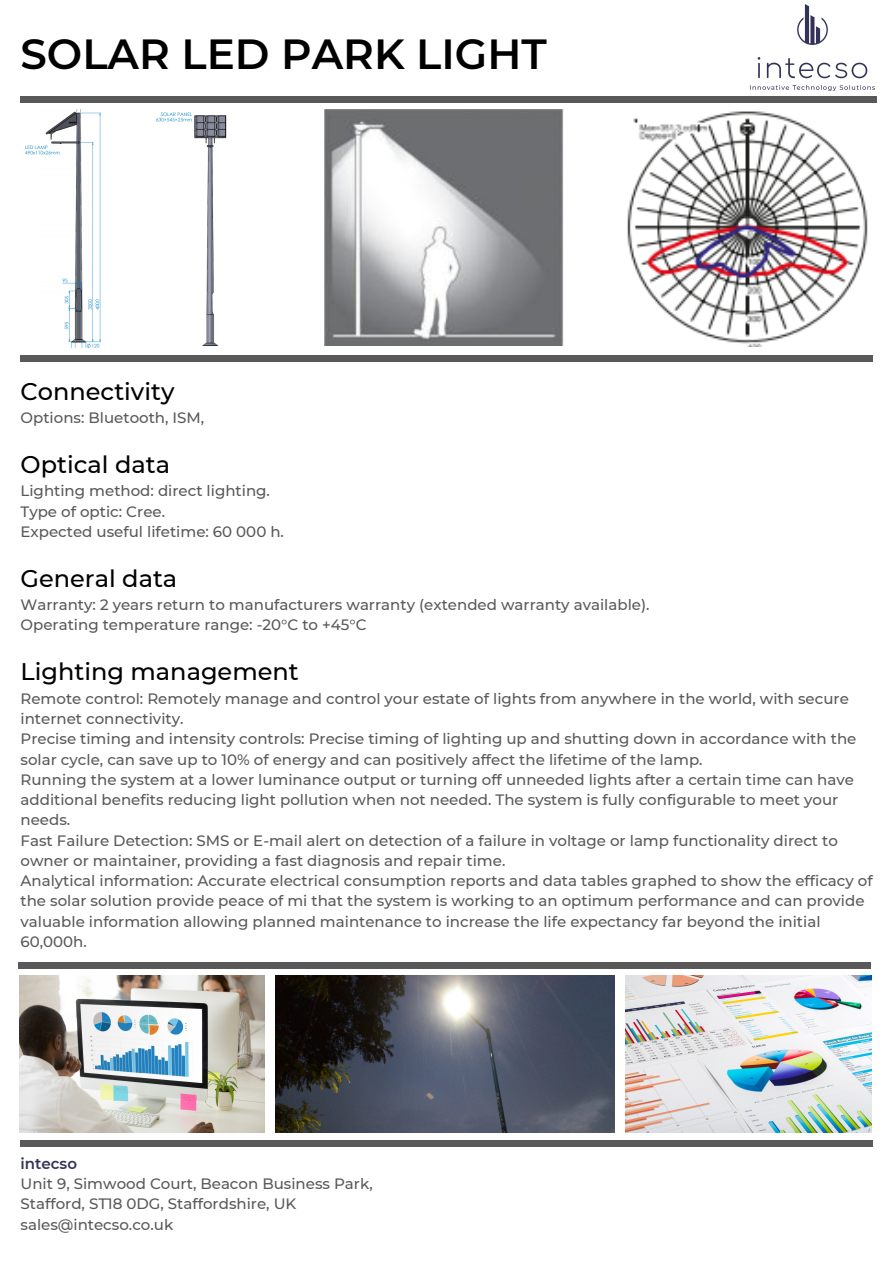
<style>
.page{position:relative;width:894px;height:1264px;background:#fff}
.page>*{position:absolute;margin:0;border:0;box-sizing:border-box;transform-origin:0 0}
.t1{font:600 42px "Montserrat";color:#000}
.t2{font:500 24px "Montserrat";color:#000}
.t3{font:500 15px/20.2px "Montserrat";color:#595959}
.t4{font:600 15px "Montserrat";color:#333258}
</style>
<div class="page">
<div style="left:20px;top:355px;width:852px;height:6px;background:#595959"></div>
<img style="left:25px;top:109px;width:202px;height:238px">
<img style="left:627px;top:111px;width:240px;height:235px">
<img style="left:324px;top:109px;width:239px;height:237px">
<div style="left:20px;top:1139px;width:852px;height:7px;background:#595959"></div>
<div style="left:21px;top:96px;width:855px;height:7px;background:#595959"></div>
<img style="left:750px;top:4px;width:124px;height:87px">
<img style="left:19px;top:975px;width:246px;height:157px">
<img style="left:276px;top:975px;width:338px;height:157px">
<img style="left:625px;top:975px;width:245px;height:157px">
<div style="left:18px;top:961px;width:853px;height:7px;background:#595959"></div>
<p class="t1" style="left:21px;top:28px;width:527px">SOLAR LED PARK LIGHT</p>
<p class="t2" style="left:21px;top:376px;width:155px">Connectivity</p>
<p class="t3" style="left:21px;top:407px;width:185px">Options: Bluetooth, ISM,</p>
<p class="t2" style="left:21px;top:449px;width:151px">Optical data</p>
<p class="t3" style="left:21px;top:481px;width:251px">Lighting method: direct lighting.</p>
<p class="t3" style="left:21px;top:501px;width:146px">Type of optic: Cree.</p>
<p class="t3" style="left:21px;top:521px;width:265px">Expected useful lifetime: 60 000 h.</p>
<p class="t2" style="left:21px;top:563px;width:158px">General data</p>
<p class="t3" style="left:21px;top:594px;width:630px">Warranty: 2 years return to manufacturers warranty (extended warranty available).</p>
<p class="t3" style="left:21px;top:615px;width:347px">Operating temperature range: -20°C to +45°C</p>
<p class="t2" style="left:21px;top:656px;width:280px">Lighting management</p>
<p class="t3" style="left:21px;top:688px;width:829px">Remote control: Remotely manage and control your estate of lights from anywhere in the world, with secure internet connectivity.</p>
<p class="t3" style="left:21px;top:728px;width:837px">Precise timing and intensity controls: Precise timing of lighting up and shutting down in accordance with the solar cycle, can save up to 10% of energy and can positively affect the lifetime of the lamp.</p>
<p class="t3" style="left:21px;top:769px;width:834px">Running the system at a lower luminance output or turning off unneeded lights after a certain time can have additional benefits reducing light pollution when not needed. The system is fully configurable to meet your needs.</p>
<p class="t3" style="left:21px;top:830px;width:818px">Fast Failure Detection: SMS or E-mail alert on detection of a failure in voltage or lamp functionality direct to owner or maintainer, providing a fast diagnosis and repair time.</p>
<p class="t3" style="left:21px;top:870px;width:853px">Analytical information: Accurate electrical consumption reports and data tables graphed to show the efficacy of the solar solution provide peace of mi that the system is working to an optimum performance and can provide valuable information allowing planned maintenance to increase the life expectancy far beyond the initial 60,000h.</p>
<p class="t4" style="left:21px;top:1154px;width:58px">intecso</p>
<p class="t3" style="left:21px;top:1173px;width:353px">Unit 9, Simwood Court, Beacon Business Park,</p>
<p class="t3" style="left:21px;top:1193px;width:277px">Stafford, ST18 0DG, Staffordshire, UK</p>
<p class="t3" style="left:21px;top:1214px;width:154px">sales@intecso.co.uk</p>
</div>
